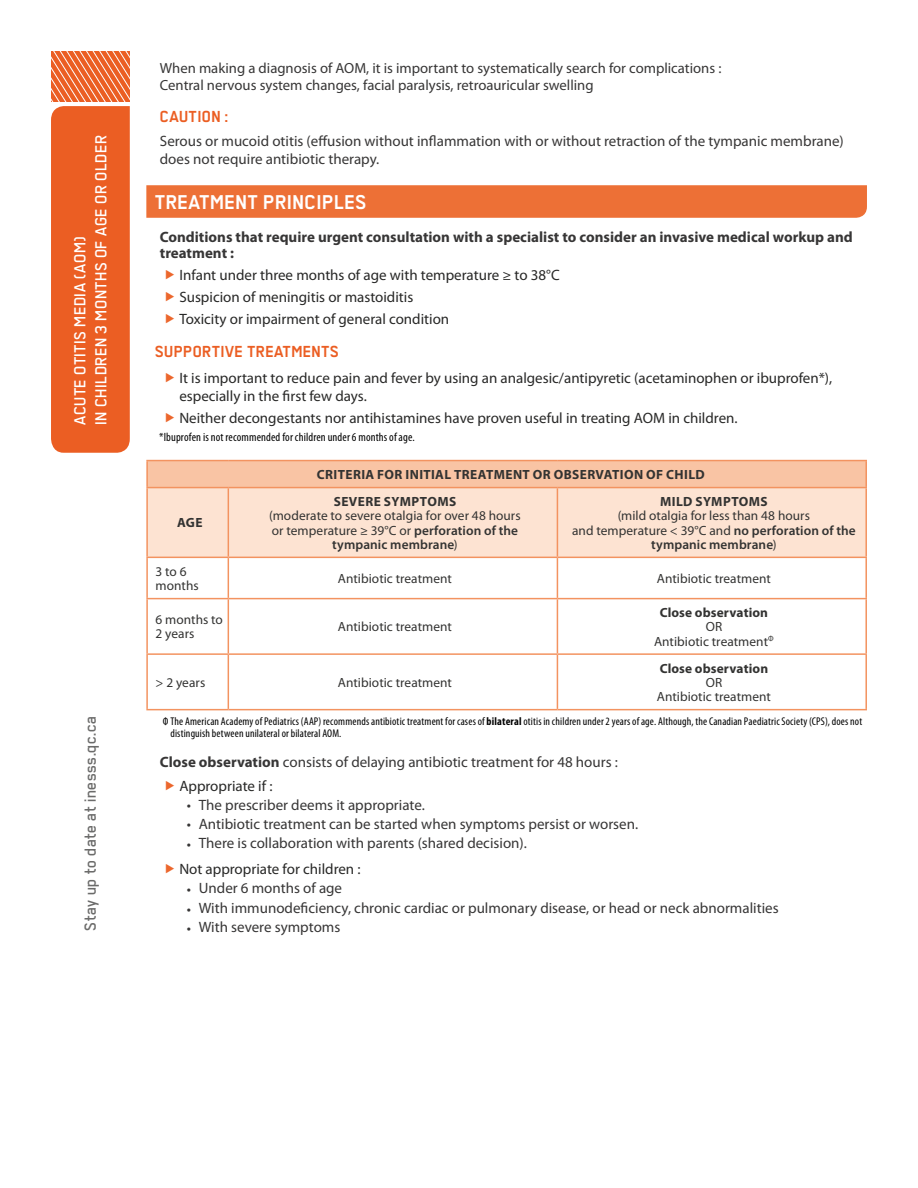
<style>
.page{position:relative;width:918px;height:1188px;background:#fff}
.page>*{position:absolute;margin:0;border:0;box-sizing:border-box;transform-origin:0 0}
.t1{font:700 22.5px "Regular";letter-spacing:-.01em;color:#fff}
.t2{font:500 18px/21px "Regular";letter-spacing:-.01em;color:#fff}
.t3{font:700 18px "Regular";letter-spacing:-.01em;color:#eb5e23}
.t4{font:500 18px "Regular";color:#6b6b6a}
.t5{font:15px/18px "Myriad Pro";color:#373636}
.t6{font:15px/22.2px "Myriad Pro";color:#282827}
.t7{font:700 15px/15.8px "Myriad Pro";color:#373636}
.t8{font:14.7px/16.5px "Myriad Pro";color:#373636}
.t9{font:13.35px/14.2px "Myriad Pro";letter-spacing:.005em;color:#333332;text-align:center}
.t10{font:700 13.35px "Myriad Pro";letter-spacing:.025em;color:#333332}
.t11{font:condensed 12px "Myriad Pro";letter-spacing:.01em;color:#000}
.t12{font:condensed 11.25px/12px "Myriad Pro";letter-spacing:.015em;color:#000}
.s1{font-weight:600}
.s2{font-weight:700}
.s3{color:#282827}
</style>
<div class="page">
<div style="left:146px;top:185px;width:721px;height:33px;background:#ed7036"></div>
<div style="left:147px;top:461px;width:719px;height:27px;background:#f9c4a4"></div>
<div style="left:148px;top:488px;width:717px;height:69px;background:#fde3d2"></div>
<svg style="left:148px;top:558px;width:717px;height:151px"></svg>
<hr style="left:146px;top:460px;width:82px;height:1px;background:#f39360">
<hr style="left:146px;top:461px;width:2px;height:26px;background:#f39360">
<hr style="left:228px;top:460px;width:329px;height:1px;background:#f39360">
<hr style="left:557px;top:460px;width:310px;height:1px;background:#f39360">
<hr style="left:865px;top:461px;width:2px;height:26px;background:#f39360">
<hr style="left:146px;top:487px;width:82px;height:1px;background:#f39360">
<hr style="left:146px;top:488px;width:2px;height:69px;background:#f39360">
<hr style="left:228px;top:487px;width:329px;height:1px;background:#f39360">
<hr style="left:228px;top:488px;width:1px;height:69px;background:#f39360">
<hr style="left:557px;top:487px;width:310px;height:1px;background:#f39360">
<hr style="left:557px;top:488px;width:1px;height:69px;background:#f39360">
<hr style="left:865px;top:488px;width:2px;height:69px;background:#f39360">
<hr style="left:146px;top:557px;width:82px;height:1px;background:#f39360">
<hr style="left:146px;top:558px;width:2px;height:40px;background:#f39360">
<hr style="left:228px;top:557px;width:329px;height:1px;background:#f39360">
<hr style="left:228px;top:558px;width:1px;height:40px;background:#f39360">
<hr style="left:557px;top:557px;width:310px;height:1px;background:#f39360">
<hr style="left:557px;top:558px;width:1px;height:40px;background:#f39360">
<hr style="left:865px;top:558px;width:2px;height:40px;background:#f39360">
<hr style="left:146px;top:598px;width:82px;height:1px;background:#f39360">
<hr style="left:146px;top:599px;width:2px;height:54px;background:#f39360">
<hr style="left:228px;top:598px;width:329px;height:1px;background:#f39360">
<hr style="left:228px;top:599px;width:1px;height:54px;background:#f39360">
<hr style="left:557px;top:598px;width:310px;height:1px;background:#f39360">
<hr style="left:557px;top:599px;width:1px;height:54px;background:#f39360">
<hr style="left:865px;top:599px;width:2px;height:54px;background:#f39360">
<hr style="left:146px;top:653px;width:82px;height:2px;background:#f39360">
<hr style="left:146px;top:655px;width:2px;height:54px;background:#f39360">
<hr style="left:228px;top:653px;width:329px;height:2px;background:#f39360">
<hr style="left:228px;top:655px;width:1px;height:54px;background:#f39360">
<hr style="left:557px;top:653px;width:310px;height:2px;background:#f39360">
<hr style="left:557px;top:655px;width:1px;height:54px;background:#f39360">
<hr style="left:865px;top:655px;width:2px;height:54px;background:#f39360">
<hr style="left:146px;top:709px;width:82px;height:1px;background:#f39360">
<hr style="left:228px;top:709px;width:329px;height:1px;background:#f39360">
<hr style="left:557px;top:709px;width:310px;height:1px;background:#f39360">
<svg style="left:51px;top:51px;width:79px;height:402px;background:#eb642b"></svg>
<p class="t2" style="left:69px;top:425px;width:292px;rotate:-90deg">ACUTE OTITIS MEDIA (AOM)<br>IN CHILDREN 3 MONTHS OF AGE OR OLDER</p>
<p class="t4" style="left:81px;top:931px;width:217px;rotate:-90deg">Stay up to date at inesss.qc.ca</p>
<p class="t8" style="left:160px;top:60px;width:563px">When making a diagnosis of AOM, it is important to systematically search for complications :<br>Central nervous system changes, facial paralysis, retroauricular swelling</p>
<p class="t3" style="left:160px;top:107px;width:70px">CAUTION :</p>
<p class="t5" style="left:160px;top:131px;width:685px">Serous or mucoid otitis (effusion without inflammation with or without retraction of the tympanic membrane) does not require antibiotic therapy.</p>
<h1 class="t1" style="left:155px;top:190px;width:214px">TREATMENT PRINCIPLES</h1>
<p class="t7" style="left:160px;top:228px;width:695px">Conditions that require urgent consultation with a specialist to consider an invasive medical workup and treatment :</p>
<p class="t6" style="left:179px;top:263px;width:382px">Infant under three months of age with temperature ≥ to 38°C<br>Suspicion of meningitis or mastoiditis<br>Toxicity or impairment of general condition</p>
<p class="t3" style="left:155px;top:341px;width:186px">SUPPORTIVE TREATMENTS</p>
<p class="t6" style="left:179px;top:369px;width:654px;line-height:18px">It is important to reduce pain and fever by using an analgesic/antipyretic (acetaminophen or ibuprofen*), especially in the first few days.</p>
<p class="t6" style="left:179px;top:407px;width:560px">Neither decongestants nor antihistamines have proven useful in treating AOM in children.</p>
<p class="t11" style="left:159px;top:430px;width:257px">*Ibuprofen is not recommended for children under 6 months of age.</p>
<p class="t10" style="left:317px;top:466px;width:389px">CRITERIA FOR INITIAL TREATMENT OR OBSERVATION OF CHILD</p>
<p class="t10" style="left:177px;top:514px;width:27px">AGE</p>
<p class="t10" style="left:334px;top:493px;width:124px">SEVERE SYMPTOMS</p>
<p class="t9" style="left:269px;top:509px;width:253px">(moderate to severe otalgia for over 48 hours or temperature ≥ 39°C or <span class="s1">perforation of the tympanic membrane</span>)</p>
<p class="t10" style="left:660px;top:493px;width:109px">MILD SYMPTOMS</p>
<p class="t9" style="left:572px;top:509px;width:285px">(mild otalgia for less than 48 hours<br>and temperature &lt; 39°C and <span class="s1">no perforation of the tympanic membrane</span>)</p>
<p class="t9" style="left:156px;top:564px;width:45px;text-align:left">3 to 6 months</p>
<p class="t9" style="left:338px;top:571px;width:116px">Antibiotic treatment</p>
<p class="t9" style="left:657px;top:571px;width:116px">Antibiotic treatment</p>
<p class="t9" style="left:156px;top:612px;width:69px;text-align:left">6 months to<br>2 years</p>
<p class="t9" style="left:338px;top:620px;width:116px">Antibiotic treatment</p>
<p class="t10" style="left:660px;top:604px;width:110px">Close observation</p>
<p class="t9" style="left:654px;top:620px;width:121px">OR<br>Antibiotic treatment<sup>Φ</sup></p>
<p class="t10" style="left:660px;top:659px;width:110px">Close observation</p>
<p class="t9" style="left:657px;top:675px;width:116px">OR<br>Antibiotic treatment</p>
<p class="t12" style="left:170px;top:715px;width:693px;text-indent:-8px">Φ The American Academy of Pediatrics (AAP) recommends antibiotic treatment for cases of <span class="s2">bilateral</span> otitis in children under 2 years of age. Although, the Canadian Paediatric Society (CPS), does not distinguish between unilateral or bilateral AOM.</p>
<p class="t5" style="left:179px;top:750px;width:440px;line-height:23.9px;text-indent:-20px"><span class="s2">Close observation</span> consists of delaying antibiotic treatment for 48 hours :<br><span class="s3">Appropriate if :</span></p>
<p class="t5" style="left:187px;top:795px;width:240px">• The prescriber deems it appropriate.</p>
<p class="t5" style="left:187px;top:814px;width:453px">• Antibiotic treatment can be started when symptoms persist or worsen.</p>
<p class="t5" style="left:187px;top:834px;width:342px">• There is collaboration with parents (shared decision).</p>
<p class="t6" style="left:179px;top:857px;width:183px">Not appropriate for children :</p>
<p class="t5" style="left:187px;top:879px;width:157px">• Under 6 months of age</p>
<p class="t5" style="left:187px;top:899px;width:593px">• With immunodeficiency, chronic cardiac or pulmonary disease, or head or neck abnormalities</p>
<p class="t9" style="left:156px;top:675px;width:51px">&gt; 2 years</p>
<p class="t9" style="left:338px;top:675px;width:116px">Antibiotic treatment</p>
<p class="t5" style="left:187px;top:918px;width:155px">• With severe symptoms</p>
</div>
